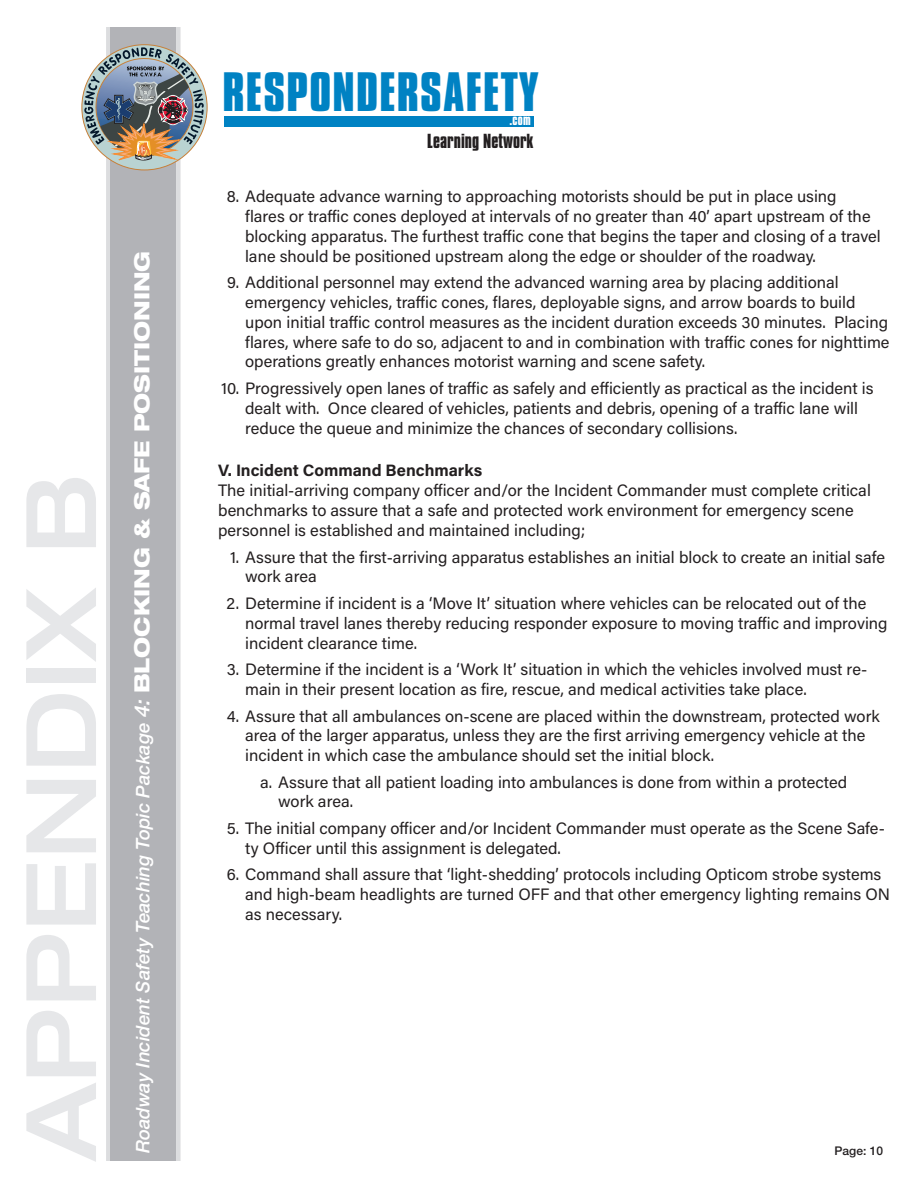
<style>
.page{position:relative;width:918px;height:1188px;background:#fff}
.page>*{position:absolute;margin:0;border:0;box-sizing:border-box;transform-origin:0 0}
.t1{font:500 expanded 97.5px "Helvetica Neue";color:#e6e7e9}
.t2{font:700 47.7px "Compacta BT";letter-spacing:.025em;color:#0082c3}
.t3{font:italic 500 18.75px "Helvetica Neue";letter-spacing:-.01em;color:#fff}
.t4{font:700 17.55px "Compacta BT";color:#231f20}
.t5{font:16.5px/19.8px "Acumin Pro";color:#231f20}
.t6{font:700 16.5px "Acumin Pro";color:#231f20}
.t7{font:700 12.6px "Compacta BT";color:#fff}
.t8{font:500 12px "Helvetica Neue";color:#231f20}
.s1{font-size:21px}
.s2{font-weight:800;font-style:normal;font-stretch:expanded;font-size:21px}
</style>
<div class="page">
<div style="left:224px;top:116px;width:310px;height:11px;background:#0082c3"></div>
<div style="left:106px;top:27px;width:5px;height:1134px;background:#dcdddf"></div>
<div style="left:111px;top:27px;width:65px;height:1134px;background:#b2b3b7"></div>
<div style="left:176px;top:27px;width:5px;height:1134px;background:#dcdddf"></div>
<img style="left:82px;top:45px;width:125px;height:125px">
<p class="t1" style="left:1px;top:1161px;width:689px;rotate:-90deg">APPENDIX B</p>
<p class="t3" style="left:132px;top:1153px;width:904px;rotate:-90deg">Roadway Incident Safety Teaching Topic Package <span class="s1">4:</span> <span class="s2">BLOCKING &amp; SAFE POSITIONING</span></p>
<h2 class="t2" style="left:223px;top:63px;width:317px">RESPONDERSAFETY</h2>
<p class="t7" style="left:509px;top:113px;width:23px">.com</p>
<p class="t4" style="left:427px;top:131px;width:108px">Learning Network</p>
<p class="t5" style="left:245px;top:186px;width:637px;text-indent:-18px">8. Adequate advance warning to approaching motorists should be put in place using<br>flares or traffic cones deployed at intervals of no greater than 40’ apart upstream of the blocking apparatus. The furthest traffic cone that begins the taper and closing of a travel lane should be positioned upstream along the edge or shoulder of the roadway.</p>
<p class="t5" style="left:245px;top:272px;width:646px;text-indent:-18px">9. Additional personnel may extend the advanced warning area by placing additional emergency vehicles, traffic cones, flares, deployable signs, and arrow boards to build upon initial traffic control measures as the incident duration exceeds 30 minutes. Placing flares, where safe to do so, adjacent to and in combination with traffic cones for nighttime operations greatly enhances motorist warning and scene safety.</p>
<p class="t5" style="left:245px;top:378px;width:630px;text-indent:-24px">10. Progressively open lanes of traffic as safely and efficiently as practical as the incident is dealt with. Once cleared of vehicles, patients and debris, opening of a traffic lane will reduce the queue and minimize the chances of secondary collisions.</p>
<p class="t6" style="left:218px;top:459px;width:266px">V. Incident Command Benchmarks</p>
<p class="t5" style="left:218px;top:480px;width:654px">The initial-arriving company officer and/or the Incident Commander must complete critical benchmarks to assure that a safe and protected work environment for emergency scene personnel is established and maintained including;</p>
<p class="t5" style="left:245px;top:546px;width:641px;text-indent:-15px">1. Assure that the first-arriving apparatus establishes an initial block to create an initial safe work area</p>
<p class="t5" style="left:245px;top:593px;width:644px;text-indent:-19px">2. Determine if incident is a ‘Move It’ situation where vehicles can be relocated out of the normal travel lanes thereby reducing responder exposure to moving traffic and improving incident clearance time.</p>
<p class="t5" style="left:245px;top:659px;width:624px;text-indent:-18px">3. Determine if the incident is a ‘Work It’ situation in which the vehicles involved must re&shy;main in their present location as fire, rescue, and medical activities take place.</p>
<p class="t5" style="left:245px;top:705px;width:636px;text-indent:-18px">4. Assure that all ambulances on-scene are placed within the downstream, protected work area of the larger apparatus, unless they are the first arriving emergency vehicle at the incident in which case the ambulance should set the initial block.</p>
<p class="t5" style="left:278px;top:771px;width:571px;text-indent:-18px">a. Assure that all patient loading into ambulances is done from within a protected work area.</p>
<p class="t5" style="left:245px;top:818px;width:641px;text-indent:-18px">5. The initial company officer and/or Incident Commander must operate as the Scene Safe&shy;ty Officer until this assignment is delegated.</p>
<p class="t5" style="left:245px;top:864px;width:646px;text-indent:-18px">6. Command shall assure that ‘light-shedding’ protocols including Opticom strobe systems and high-beam headlights are turned OFF and that other emergency lighting remains ON as necessary.</p>
<p class="t8" style="left:835px;top:1143px;width:50px">Page: 10</p>
</div>
